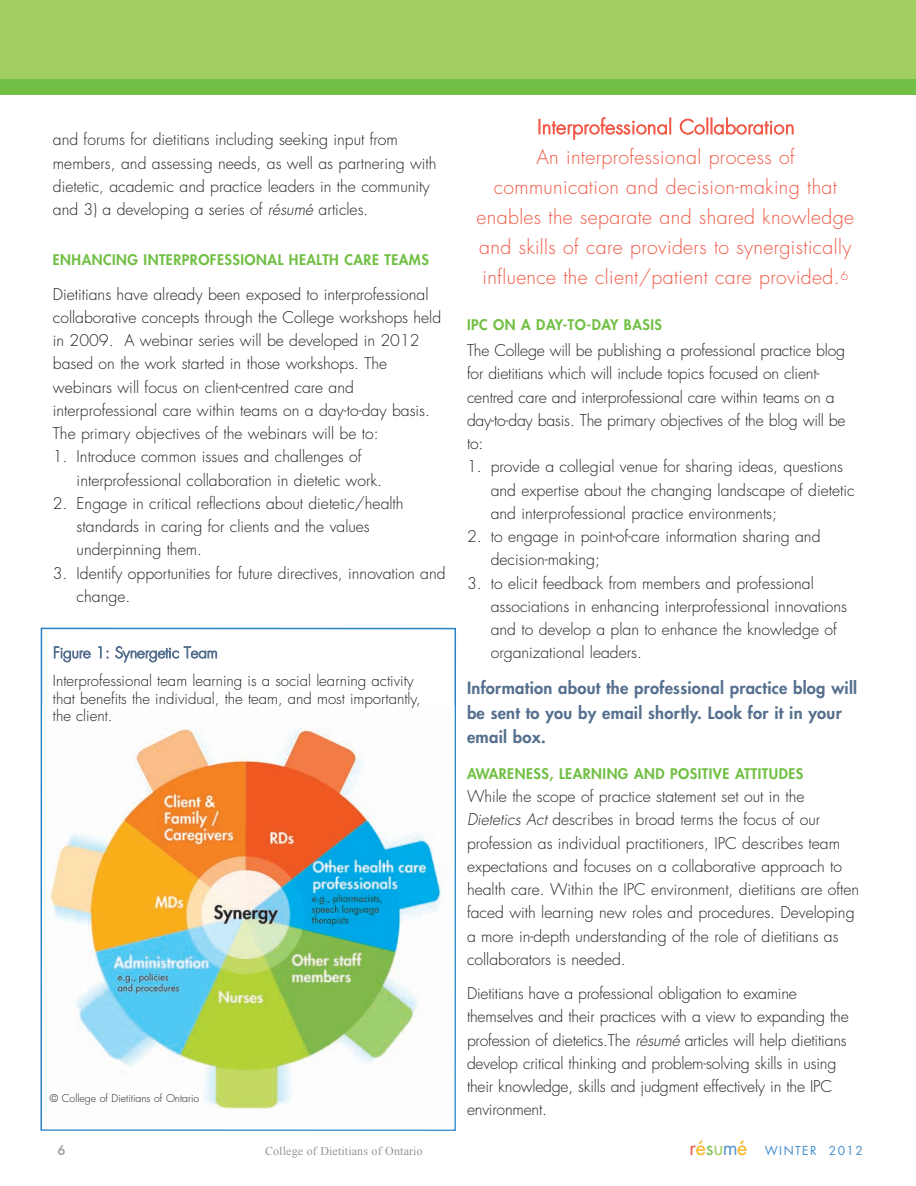
<style>
.page{position:relative;width:916px;height:1186px;background:#fff}
.page>*{position:absolute;margin:0;border:0;box-sizing:border-box;transform-origin:0 0}
.t1{font:300 19.5px/30px "Futura";letter-spacing:.02em;color:#f05946;text-align:center}
.t2{font:800 16.5px/24.8px "Futura";letter-spacing:.015em;color:#556f8e}
.t3{font:300 15.75px/23.2px "Futura";color:#231f20}
.t4{font:300 15px/17.2px "Futura";color:#231f20}
.t5{font:800 14.25px "Futura";letter-spacing:.035em;color:#71bf44}
.t6{font:500 13.5px "Futura BT";color:#939598}
.t7{font:12px "Times New Roman";letter-spacing:.01em;color:#939598}
.t8{font:12px "Futura";letter-spacing:.125em;color:#448dcb}
.t9{font:300 10.5px "Futura";color:#231f20}
.s1{font-style:italic}
.s2{font-size:19.5px;color:#f05946}
.s3{font-size:19.5px;color:#faaf18}
.s4{font-size:19.5px;color:#78c14a}
.s5{font-size:19.5px;color:#a2cf62}
.s6{font-size:19.5px;color:#5d96cf}
</style>
<div class="page">
<div style="left:0;top:0;width:916px;height:87px;background:#a2cf62"></div>
<svg style="left:539px;top:117px;width:132px;height:23px"></svg>
<svg style="left:680px;top:117px;width:113px;height:18px"></svg>
<div style="left:40px;top:628px;width:416px;height:503px;border:2px solid #2783c5"></div>
<img style="left:42px;top:705px;width:412px;height:424px">
<svg style="left:54px;top:646px;width:37px;height:16px"></svg>
<svg style="left:98px;top:646px;width:10px;height:12px"></svg>
<svg style="left:115px;top:646px;width:102px;height:16px"></svg>
<div style="left:0;top:80px;width:916px;height:15px;background:#71bf44"></div>
<p class="t3" style="left:53px;top:129px;width:385px">and forums for dietitians including seeking input from members, and assessing needs, as well as partnering with dietetic, academic and practice leaders in the community and 3) a developing a series of <span class="s1">résumé</span> articles.</p>
<p class="t5" style="left:53px;top:253px;width:377px">ENHANCING INTERPROFESSIONAL HEALTH CARE TEAMS</p>
<p class="t3" style="left:53px;top:283px;width:390px">Dietitians have already been exposed to interprofessional collaborative concepts through the College workshops held in 2009. A webinar series will be developed in 2012 based on the work started in those workshops. The webinars will focus on client-centred care and interprofessional care within teams on a day-to-day basis.<br>The primary objectives of the webinars will be to:</p>
<p class="t3" style="left:77px;top:446px;width:307px;text-indent:-24px">1. Introduce common issues and challenges of interprofessional collaboration in dietetic work.</p>
<p class="t3" style="left:77px;top:493px;width:328px;text-indent:-24px">2. Engage in critical reflections about dietetic/health standards in caring for clients and the values underpinning them.</p>
<p class="t3" style="left:77px;top:562px;width:370px;text-indent:-24px">3. Identify opportunities for future directives, innovation and change.</p>
<p class="t4" style="left:53px;top:673px;width:369px">Interprofessional team learning is a social learning activity that benefits the individual, the team, and most importantly, the client.</p>
<p class="t9" style="left:50px;top:1093px;width:151px">© College of Dietitians of Ontario</p>
<p class="t1" style="left:476px;top:144px;width:379px">An interprofessional process of communication and decision-making that enables the separate and shared knowledge and skills of care providers to synergistically influence the client/patient care provided.<sup>6</sup></p>
<p class="t5" style="left:467px;top:317px;width:197px">IPC ON A DAY-TO-DAY BASIS</p>
<p class="t3" style="left:467px;top:340px;width:380px">The College will be publishing a professional practice blog for dietitians which will include topics focused on client&shy;centred care and interprofessional care within teams on a day-to-day basis. The primary objectives of the blog will be to:</p>
<p class="t3" style="left:491px;top:456px;width:365px;text-indent:-24px">1. provide a collegial venue for sharing ideas, questions and expertise about the changing landscape of dietetic and interprofessional practice environments;</p>
<p class="t3" style="left:491px;top:526px;width:331px;text-indent:-24px">2. to engage in point-of-care information sharing and decision-making;</p>
<p class="t3" style="left:491px;top:572px;width:358px;text-indent:-24px">3. to elicit feedback from members and professional associations in enhancing interprofessional innovations and to develop a plan to enhance the knowledge of organizational leaders.</p>
<p class="t2" style="left:467px;top:677px;width:392px">Information about the professional practice blog will be sent to you by email shortly. Look for it in your email box.</p>
<p class="t5" style="left:467px;top:767px;width:338px">AWARENESS, LEARNING AND POSITIVE ATTITUDES</p>
<p class="t3" style="left:467px;top:786px;width:394px">While the scope of practice statement set out in the <span class="s1">Dietetics Act</span> describes in broad terms the focus of our profession as individual practitioners, IPC describes team expectations and focuses on a collaborative approach to health care. Within the IPC environment, dietitians are often faced with learning new roles and procedures. Developing a more in-depth understanding of the role of dietitians as collaborators is needed.</p>
<p class="t3" style="left:467px;top:983px;width:383px">Dietitians have a professional obligation to examine themselves and their practices with a view to expanding the profession of dietetics.The <span class="s1">résumé</span> articles will help dietitians develop critical thinking and problem-solving skills in using their knowledge, skills and judgment effectively in the IPC environment.</p>
<p class="t6" style="left:58px;top:1141px;width:10px">6</p>
<p class="t7" style="left:265px;top:1144px;width:159px">College of Dietitians of Ontario</p>
<p class="t8" style="left:689px;top:1144px;width:175px"><span class="s2">r</span><span class="s3">é</span><span class="s4">s</span><span class="s5">u</span><span class="s6">m</span><span class="s3">é</span> WINTER 2012</p>
</div>
